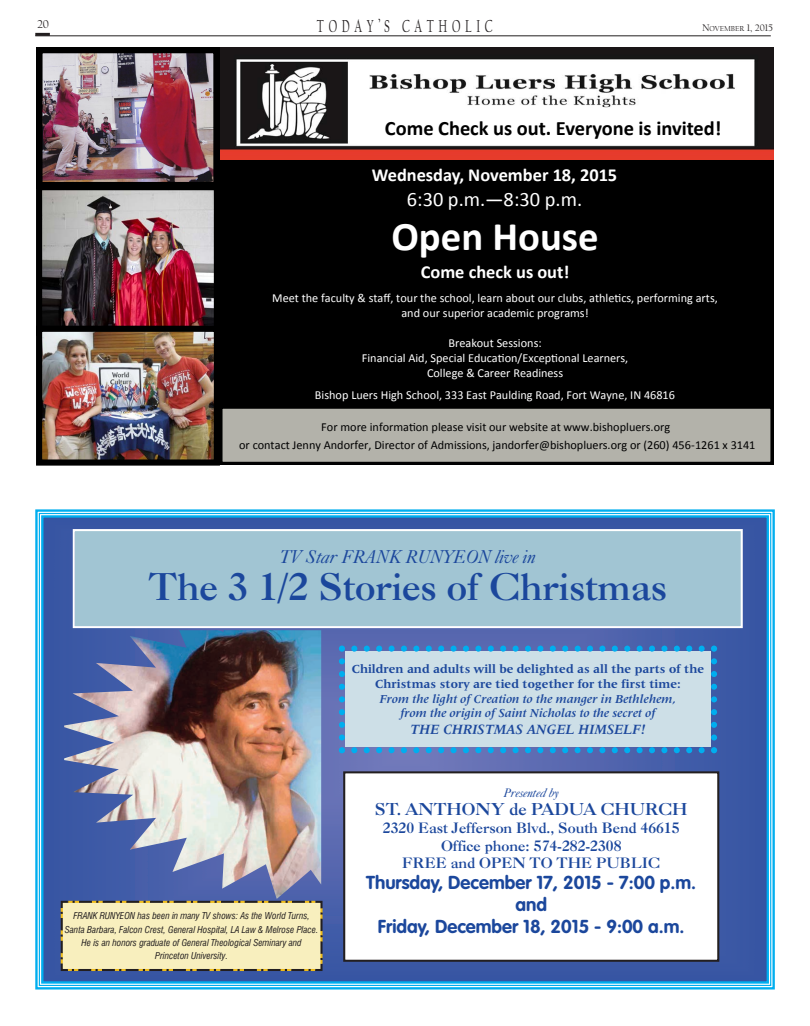
<style>
.page{position:relative;width:810px;height:1026px;background:#fff}
.page>*{position:absolute;margin:0;border:0;box-sizing:border-box;transform-origin:0 0}
.t1{font:700 40.8px "Calibri";color:#fff}
.t2{font:700 37px "Caslon BT";color:#1b479c}
.t3{font:700 20.4px "Calibri";color:#000}
.t4{font:20.4px "Calibri";color:#fff}
.t5{font:700 18.5px/22.2px "VAG Rounded";color:#1b479c;text-align:center}
.t6{font:italic 18.5px "Caslon 540 BT";color:#1b479c}
.t7{font:700 18.4px "Calibri";color:#fff}
.t8{font:18px "FB Californian";letter-spacing:.4em;color:#231f20;scale:.65 1}
.t9{font:700 16.4px "Caslon BT";color:#1b479c}
.t10{font:700 14.4px/17.3px "Caslon BT";color:#1b479c;text-align:center}
.t11{font:italic 700 14.4px "Latin 725 BT";color:#1b479c}
.t12{font:700 12.3px/14.8px "Latin 725 BT";color:#1b479c;text-align:center}
.t13{font:italic 12.3px "Caslon 540 BT";color:#1b479c}
.t14{font:12.2px/14.9px "Calibri";color:#fff;text-align:center}
.t15{font:12.2px/17.7px "Calibri";color:#000;text-align:center}
.t16{font:12px "FB Californian";color:#231f20}
.t17{font:10px "FB Californian";color:#231f20}
.t18{font:italic condensed 9.2px/13.3px "Swiss 721 BT";color:#231f20;text-align:center}
.s1{font-size:7.5px}
.s2{font-style:italic}
</style>
<div class="page">
<hr style="left:35px;top:36px;width:736px;height:1px;background:#231f20">
<hr style="left:35px;top:33px;width:15px;height:3px;background:#231f20">
<img style="left:219px;top:47px;width:555px;height:120px">
<img style="left:36px;top:47px;width:183px;height:137px">
<div style="left:217px;top:161px;width:556px;height:269px;background:#000"></div>
<svg style="left:356px;top:107px;width:394px;height:38px"></svg>
<img style="left:43px;top:191px;width:170px;height:135px">
<div style="left:36px;top:184px;width:184px;height:152px;border:6px solid #000"></div>
<img style="left:43px;top:333px;width:170px;height:126px">
<div style="left:36px;top:326px;width:184px;height:140px;border:6px solid #000"></div>
<svg style="left:219px;top:406px;width:555px;height:59px;background:#9e9d96"></svg>
<svg style="left:44px;top:518px;width:722px;height:463px;background:#425ca7"></svg>
<div style="left:35px;top:509px;width:740px;height:481px;border:2px solid #00aeef"></div>
<div style="left:41px;top:515px;width:728px;height:469px;border:2px solid #00aeef"></div>
<img style="left:64px;top:630px;width:257px;height:269px">
<div style="left:75px;top:531px;width:666px;height:95px;background:#a1c5d3"></div>
<div style="left:73px;top:529px;width:670px;height:99px;border:2px solid #fff"></div>
<svg style="left:339px;top:646px;width:378px;height:107px;background:#b8d2e2"></svg>
<div style="left:344px;top:772px;width:374px;height:189px;background:#fff"></div>
<div style="left:343px;top:771px;width:376px;height:191px;border:2px solid #231f20"></div>
<svg style="left:60px;top:900px;width:264px;height:72px;background:#e7dfb2"></svg>
<p class="t16" style="left:37px;top:18px;width:14px">20</p>
<p class="t8" style="left:317px;top:17px;width:272px">TODAY’S CATHOLIC</p>
<p class="t17" style="left:702px;top:22px;width:73px">N<span class="s1">OVEMBER</span> 1, 2015</p>
<p class="t3" style="left:385px;top:115px;width:338px">Come Check us out. Everyone is invited!</p>
<p class="t7" style="left:372px;top:163px;width:247px">Wednesday, November 18, 2015</p>
<p class="t4" style="left:407px;top:186px;width:177px">6:30 p.m.—8:30 p.m.</p>
<p class="t1" style="left:391px;top:211px;width:209px">Open House</p>
<p class="t7" style="left:421px;top:260px;width:150px">Come check us out!</p>
<p class="t14" style="left:272px;top:291px;width:447px">Meet the faculty &amp; staff, tour the school, learn about our clubs, athletics, performing arts, and our superior academic programs!</p>
<p class="t14" style="left:362px;top:336px;width:268px">Breakout Sessions:<br>Financial Aid, Special Education/Exceptional Learners,<br>College &amp; Career Readiness</p>
<p class="t14" style="left:315px;top:388px;width:362px">Bishop Luers High School, 333 East Paulding Road, Fort Wayne, IN 46816</p>
<p class="t15" style="left:239px;top:418px;width:518px">For more information please visit our website at www.bishopluers.org<br>or contact Jenny Andorfer, Director of Admissions, jandorfer@bishopluers.org or (260) 456-1261 x 3141</p>
<p class="t6" style="left:280px;top:546px;width:257px">TV Star FRANK RUNYEON live in</p>
<p class="t2" style="left:148px;top:564px;width:520px">The 3 1/2 Stories of Christmas</p>
<p class="t18" style="left:65px;top:909px;width:255px">FRANK RUNYEON has been in many TV shows: As the World Turns, Santa Barbara, Falcon Crest, General Hospital, LA Law &amp; Melrose Place.<br>He is an honors graduate of General Theological Seminary and Princeton University.</p>
<p class="t12" style="left:352px;top:661px;width:354px">Children and adults will be delighted as all the parts of the Christmas story are tied together for the first time:<br><span class="s2">From the light of Creation to the manger in Bethlehem,<br>from the origin of Saint Nicholas to the secret of</span></p>
<p class="t11" style="left:410px;top:721px;width:237px">THE CHRISTMAS ANGEL HIMSELF!</p>
<p class="t13" style="left:504px;top:785px;width:57px">Presented by</p>
<p class="t9" style="left:375px;top:799px;width:314px">ST. ANTHONY de PADUA CHURCH</p>
<p class="t10" style="left:383px;top:819px;width:298px">2320 East Jefferson Blvd., South Bend 46615<br>Office phone: 574-282-2308<br>FREE and OPEN TO THE PUBLIC</p>
<p class="t5" style="left:366px;top:872px;width:332px">Thursday, December 17, 2015 - 7:00 p.m. and<br>Friday, December 18, 2015 - 9:00 a.m.</p>
</div>
